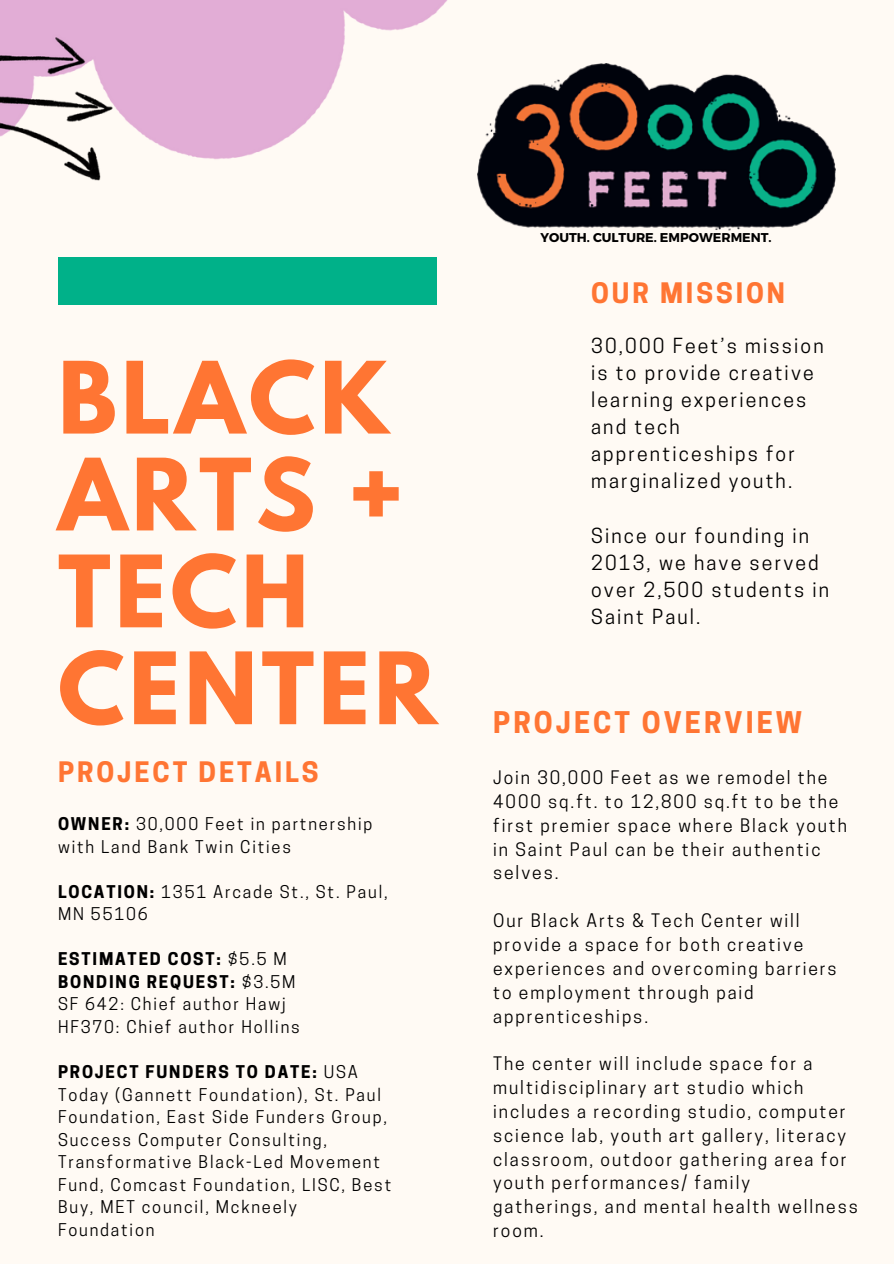
<style>
.page{position:relative;width:894px;height:1264px;background:#fff}
.page>*{position:absolute;margin:0;border:0;box-sizing:border-box;transform-origin:0 0}
.t1{font:700 88.2px/96.9px "League Spartan";letter-spacing:.05em;color:#ff7533}
.t2{font:700 28.05px "Cooper Hewitt";letter-spacing:.11em;color:#ff7533}
.t3{font:700 26.55px "Cooper Hewitt";letter-spacing:.11em;color:#ff7533}
.t4{font:19.5px/27px "Cooper Hewitt";letter-spacing:.11em;color:#000}
.t5{font:17.4px/23.9px "Cooper Hewitt";letter-spacing:.11em;color:#000}
.t6{font:16.5px/22.5px "Cooper Hewitt";letter-spacing:.11em;color:#000}
.t7{font:700 12.75px "Montserrat";color:#000}
.s1{font-weight:700}
</style>
<div class="page">
<div style="left:0;top:0;width:893px;height:1263px;background:#fffaf4"></div>
<div style="left:58px;top:257px;width:378px;height:47px;background:#00b189"></div>
<img style="left:0;top:0;width:447px;height:180px">
<img style="left:477px;top:64px;width:357px;height:166px">
<h1 class="t1" style="left:58px;top:361px;width:380px">BLACK<br>ARTS +<br>TECH<br>CENTER</h1>
<h3 class="t3" style="left:58px;top:761px;width:262px">PROJECT DETAILS</h3>
<p class="t6" style="left:58px;top:814px;width:316px"><span class="s1">OWNER:</span> 30,000 Feet in partnership with Land Bank Twin Cities</p>
<p class="t6" style="left:58px;top:882px;width:331px"><span class="s1">LOCATION:</span> 1351 Arcade St., St. Paul,<br>MN 55106</p>
<p class="t6" style="left:58px;top:950px;width:243px"><span class="s1">ESTIMATED COST:</span> $5.5 M<br><span class="s1">BONDING REQUEST:</span> $3.5M<br>SF 642: Chief author Hawj<br>HF370: Chief author Hollins</p>
<p class="t6" style="left:58px;top:1062px;width:334px"><span class="s1">PROJECT FUNDERS TO DATE:</span> USA<br>Today (Gannett Foundation), St. Paul<br>Foundation, East Side Funders Group,<br>Success Computer Consulting,<br>Transformative Black-Led Movement<br>Fund, Comcast Foundation, LISC, Best<br>Buy, MET council, Mckneely<br>Foundation</p>
<p class="t7" style="left:540px;top:229px;width:232px">YOUTH. CULTURE. EMPOWERMENT.</p>
<h3 class="t3" style="left:591px;top:283px;width:195px">OUR MISSION</h3>
<p class="t4" style="left:591px;top:335px;width:234px">30,000 Feet’s mission is to provide creative learning experiences and tech apprenticeships for marginalized youth.</p>
<p class="t4" style="left:591px;top:524px;width:239px">Since our founding in<br>2013, we have served over 2,500 students in<br>Saint Paul.</p>
<h2 class="t2" style="left:493px;top:711px;width:310px">PROJECT OVERVIEW</h2>
<p class="t5" style="left:493px;top:767px;width:355px">Join 30,000 Feet as we remodel the<br>4000 sq.ft. to 12,800 sq.ft to be the first premier space where Black youth in Saint Paul can be their authentic selves.</p>
<p class="t5" style="left:493px;top:910px;width:345px">Our Black Arts &amp; Tech Center will provide a space for both creative experiences and overcoming barriers to employment through paid apprenticeships.</p>
<p class="t5" style="left:493px;top:1053px;width:366px">The center will include space for a multidisciplinary art studio which includes a recording studio, computer science lab, youth art gallery, literacy classroom, outdoor gathering area for youth performances/ family gatherings, and mental health wellness room.</p>
</div>
